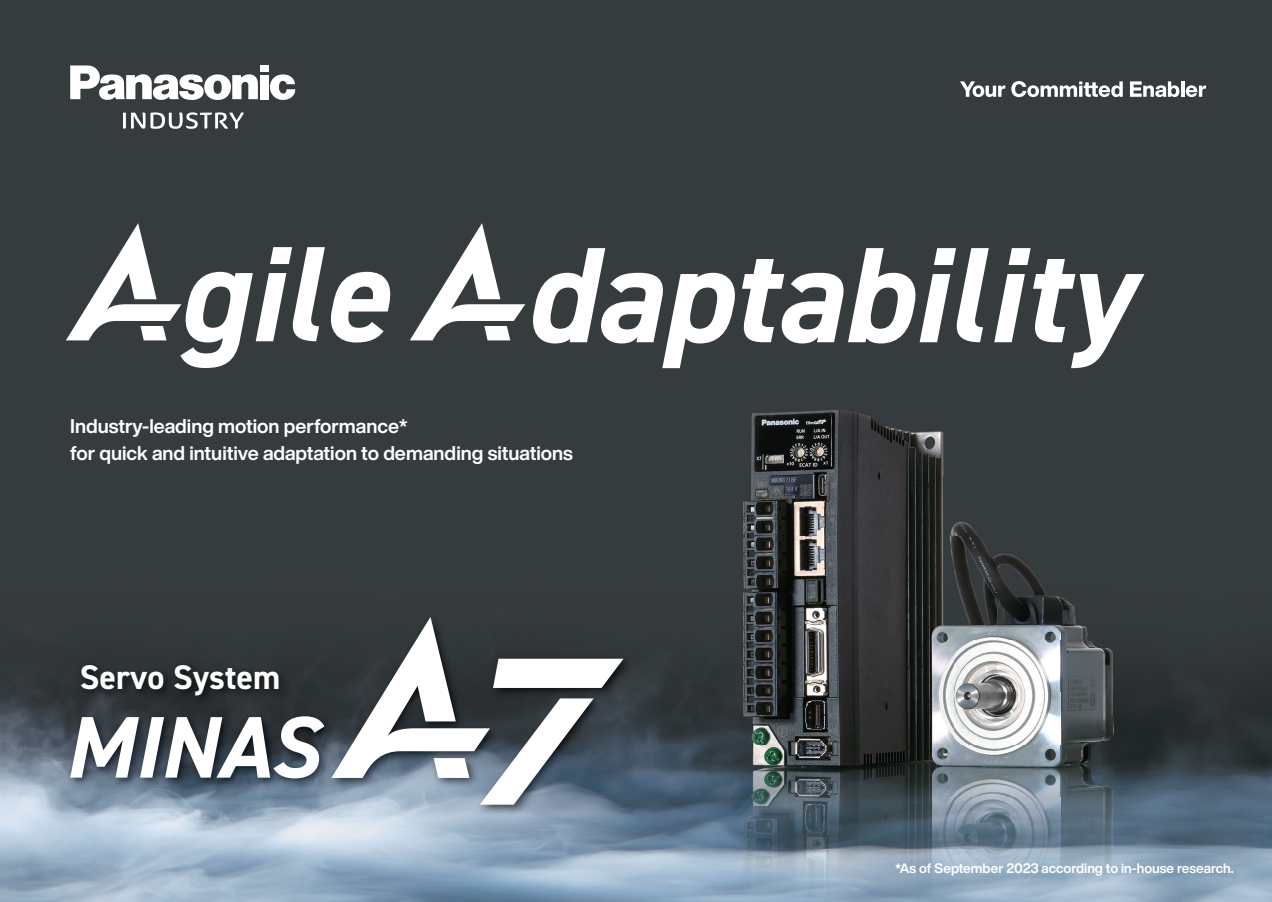
<style>
.page{position:relative;width:1272px;height:902px;background:#fff}
.page>*{position:absolute;margin:0;border:0;box-sizing:border-box;transform-origin:0 0}
.t1{font:700 34.2px "DIN2014";color:#fff}
.t2{font:700 19.5px/27px "Helvetica Now Display";color:#fff}
.t3{font:700 13.5px "Helvetica Now Display";color:#fff}
</style>
<div class="page">
<hr style="left:0;top:0;width:4px;height:901px;background:#363b3d">
<div style="left:4px;top:0;width:1267px;height:901px;background:#363b3d"></div>
<img style="left:0;top:702px;width:4px;height:199px">
<img style="left:1113px;top:674px;width:158px;height:227px">
<img style="left:4px;top:687px;width:106px;height:214px">
<img style="left:634px;top:689px;width:109px;height:108px">
<img style="left:110px;top:816px;width:263px;height:85px">
<img style="left:373px;top:797px;width:370px;height:104px">
<img style="left:743px;top:410px;width:370px;height:491px">
<svg style="left:960px;top:81px;width:45px;height:16px"></svg>
<svg style="left:1011px;top:81px;width:111px;height:16px"></svg>
<svg style="left:1130px;top:81px;width:49px;height:16px"></svg>
<svg style="left:1181px;top:81px;width:3px;height:16px"></svg>
<svg style="left:1185px;top:85px;width:20px;height:12px"></svg>
<svg style="left:270px;top:74px;width:25px;height:26px"></svg>
<div style="left:260px;top:65px;width:9px;height:7px;background:#fff"></div>
<div style="left:260px;top:75px;width:9px;height:24px;background:#fff"></div>
<svg style="left:70px;top:65px;width:188px;height:35px"></svg>
<svg style="left:123px;top:112px;width:121px;height:17px"></svg>
<img style="left:65px;top:658px;width:569px;height:158px">
<svg style="left:70px;top:716px;width:254px;height:62px"></svg>
<svg style="left:331px;top:617px;width:292px;height:187px"></svg>
<svg style="left:66px;top:223px;width:325px;height:145px"></svg>
<svg style="left:994px;top:248px;width:150px;height:120px"></svg>
<svg style="left:410px;top:223px;width:578px;height:145px"></svg>
<p class="t2" style="left:70px;top:412px;width:504px">Industry-leading motion performance*<br>for quick and intuitive adaptation to demanding situations</p>
<h1 class="t1" style="left:80px;top:654px;width:202px">Servo System</h1>
<p class="t3" style="left:895px;top:858px;width:340px">*As of September 2023 according to in-house research.</p>
</div>
